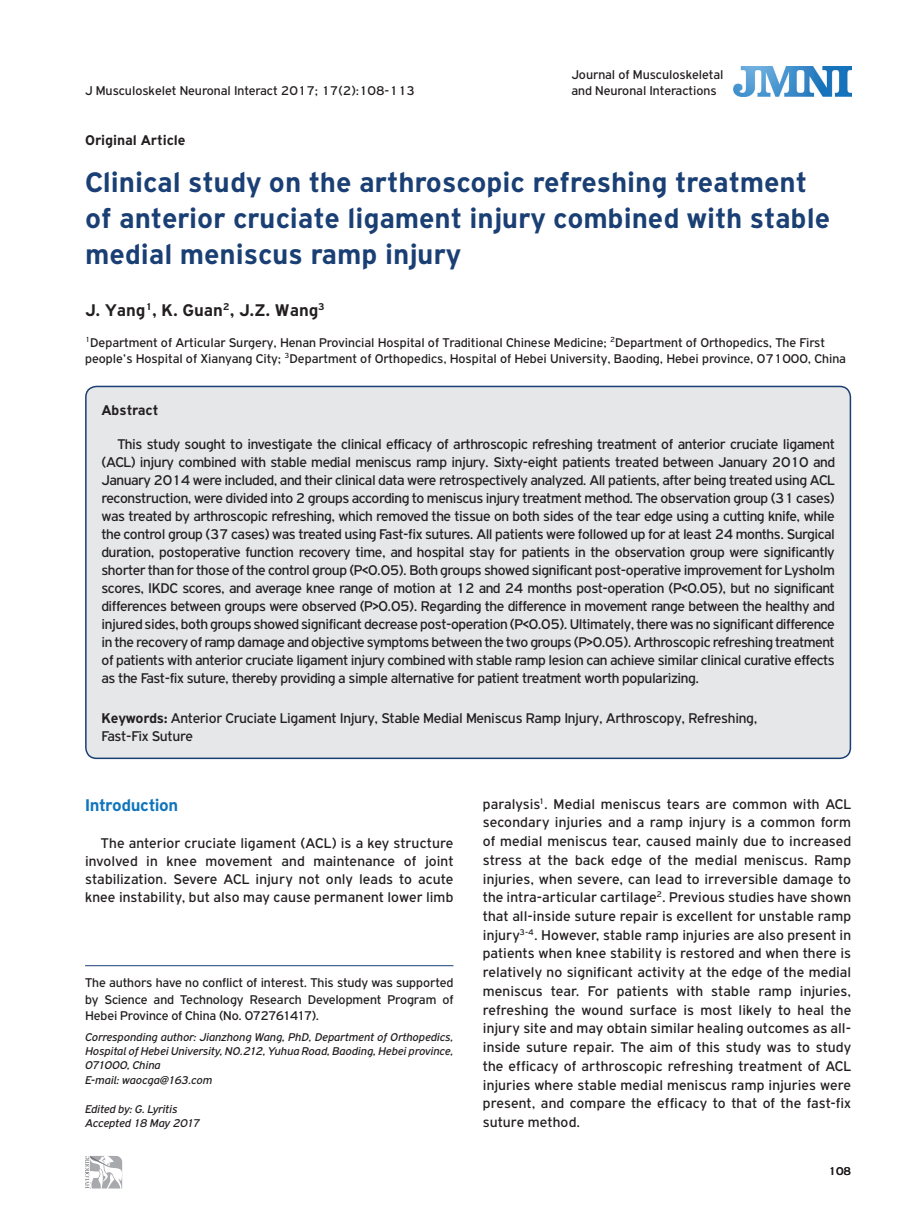
<style>
.page{position:relative;width:915px;height:1212px;background:#fff}
.page>*{position:absolute;margin:0;border:0;box-sizing:border-box;transform-origin:0 0}
.t1{font:700 30px/36px "PF Highway Gothic";color:#1a3f74}
.t2{font:700 18px "PF Highway Gothic";color:#231f20}
.t3{font:700 18px "PF Highway Gothic";letter-spacing:-.02em;color:#1074bc}
.t4{font:15px/18px "PF Highway Gothic";letter-spacing:-.015em;color:#231f20;text-align:justify}
.t5{font:700 15px "PF Highway Gothic";color:#231f20}
.t6{font:13.5px/16.2px "PF Highway Gothic";color:#231f20}
.t7{font:italic 12px/14.4px "PF Highway Gothic";letter-spacing:-.005em;color:#231f20}
.t8{font:12px "PF Highway Gothic";color:#231f20}
.s1{font-weight:700}
</style>
<div class="page">
<div style="left:86px;top:386px;width:764px;height:372px;background:#e6e7e9;border-radius:11px"></div>
<div style="left:85px;top:386px;width:765px;height:373px;border:2px solid #1a3f74;border-radius:11px"></div>
<hr style="left:85px;top:965px;width:368px;height:1px;background:#1a3f74">
<img style="left:733px;top:66px;width:118px;height:31px">
<svg style="left:85px;top:1156px;width:38px;height:33px"></svg>
<p class="t6" style="left:571px;top:66px;width:153px">Journal of Musculoskeletal and Neuronal Interactions</p>
<p class="t6" style="left:85px;top:83px;width:331px">J Musculoskelet Neuronal Interact 2017; 17(2):108-113</p>
<p class="t5" style="left:85px;top:132px;width:102px">Original Article</p>
<h1 class="t1" style="left:85px;top:164px;width:746px">Clinical study on the arthroscopic refreshing treatment of anterior cruciate ligament injury combined with stable medial meniscus ramp injury</h1>
<p class="t2" style="left:85px;top:301px;width:241px">J. Yang<sup>1</sup>, K. Guan<sup>2</sup>, J.Ζ. Wang<sup>3</sup></p>
<p class="t6" style="left:85px;top:334px;width:762px"><sup>1</sup>Department of Articular Surgery, Henan Provincial Hospital of Traditional Chinese Medicine; <sup>2</sup>Department of Orthopedics, The First people’s Hospital of Xianyang City; <sup>3</sup>Department of Orthopedics, Hospital of Hebei University, Baoding, Hebei province, 071000, China</p>
<p class="t5" style="left:101px;top:402px;width:58px">Abstract</p>
<p class="t4" style="left:101px;top:435px;width:734px;text-indent:16px">This study sought to investigate the clinical efficacy of arthroscopic refreshing treatment of anterior cruciate ligament (ACL) injury combined with stable medial meniscus ramp injury. Sixty-eight patients treated between January 2010 and January 2014 were included, and their clinical data were retrospectively analyzed. All patients, after being treated using ACL reconstruction, were divided into 2 groups according to meniscus injury treatment method. The observation group (31 cases) was treated by arthroscopic refreshing, which removed the tissue on both sides of the tear edge using a cutting knife, while the control group (37 cases) was treated using Fast-fix sutures. All patients were followed up for at least 24 months. Surgical duration, postoperative function recovery time, and hospital stay for patients in the observation group were significantly shorter than for those of the control group (P&lt;0.05). Both groups showed significant post-operative improvement for Lysholm scores, IKDC scores, and average knee range of motion at 12 and 24 months post-operation (P&lt;0.05), but no significant differences between groups were observed (P&gt;0.05). Regarding the difference in movement range between the healthy and injured sides, both groups showed significant decrease post-operation (P&lt;0.05). Ultimately, there was no significant difference in the recovery of ramp damage and objective symptoms between the two groups (P&gt;0.05). Arthroscopic refreshing treatment of patients with anterior cruciate ligament injury combined with stable ramp lesion can achieve similar clinical curative effects as the Fast-fix suture, thereby providing a simple alternative for patient treatment worth popularizing.</p>
<p class="t4" style="left:101px;top:709px;width:657px"><span class="s1">Keywords:</span> Anterior Cruciate Ligament Injury, Stable Medial Meniscus Ramp Injury, Arthroscopy, Refreshing,<br>Fast-Fix Suture</p>
<p class="t3" style="left:85px;top:795px;width:95px">Introduction</p>
<p class="t4" style="left:85px;top:834px;width:370px;text-indent:16px">The anterior cruciate ligament (ACL) is a key structure involved in knee movement and maintenance of joint stabilization. Severe ACL injury not only leads to acute knee instability, but also may cause permanent lower limb</p>
<p class="t6" style="left:85px;top:975px;width:369px;text-align:justify">The authors have no conflict of interest. This study was supported by Science and Technology Research Development Program of Hebei Province of China (No. 072761417).</p>
<p class="t7" style="left:85px;top:1029px;width:370px">Corresponding author: Jianzhong Wang, PhD, Department of Orthopedics, Hospital of Hebei University, NO.212, Yuhua Road, Baoding, Hebei province, 071000, China<br>E-mail: waocga@163.com</p>
<p class="t7" style="left:85px;top:1101px;width:116px">Edited by: G. Lyritis<br>Accepted 18 May 2017</p>
<p class="t4" style="left:482px;top:794px;width:370px;line-height:18.8px">paralysis<sup>1</sup>. Medial meniscus tears are common with ACL secondary injuries and a ramp injury is a common form of medial meniscus tear, caused mainly due to increased stress at the back edge of the medial meniscus. Ramp injuries, when severe, can lead to irreversible damage to the intra-articular cartilage<sup>2</sup>. Previous studies have shown that all-inside suture repair is excellent for unstable ramp injury<sup>3-4</sup>. However, stable ramp injuries are also present in patients when knee stability is restored and when there is relatively no significant activity at the edge of the medial meniscus tear. For patients with stable ramp injuries, refreshing the wound surface is most likely to heal the injury site and may obtain similar healing outcomes as all&shy;inside suture repair. The aim of this study was to study the efficacy of arthroscopic refreshing treatment of ACL injuries where stable medial meniscus ramp injuries were present, and compare the efficacy to that of the fast-fix suture method.</p>
<p class="t8" style="left:828px;top:1165px;width:24px">108</p>
</div>
